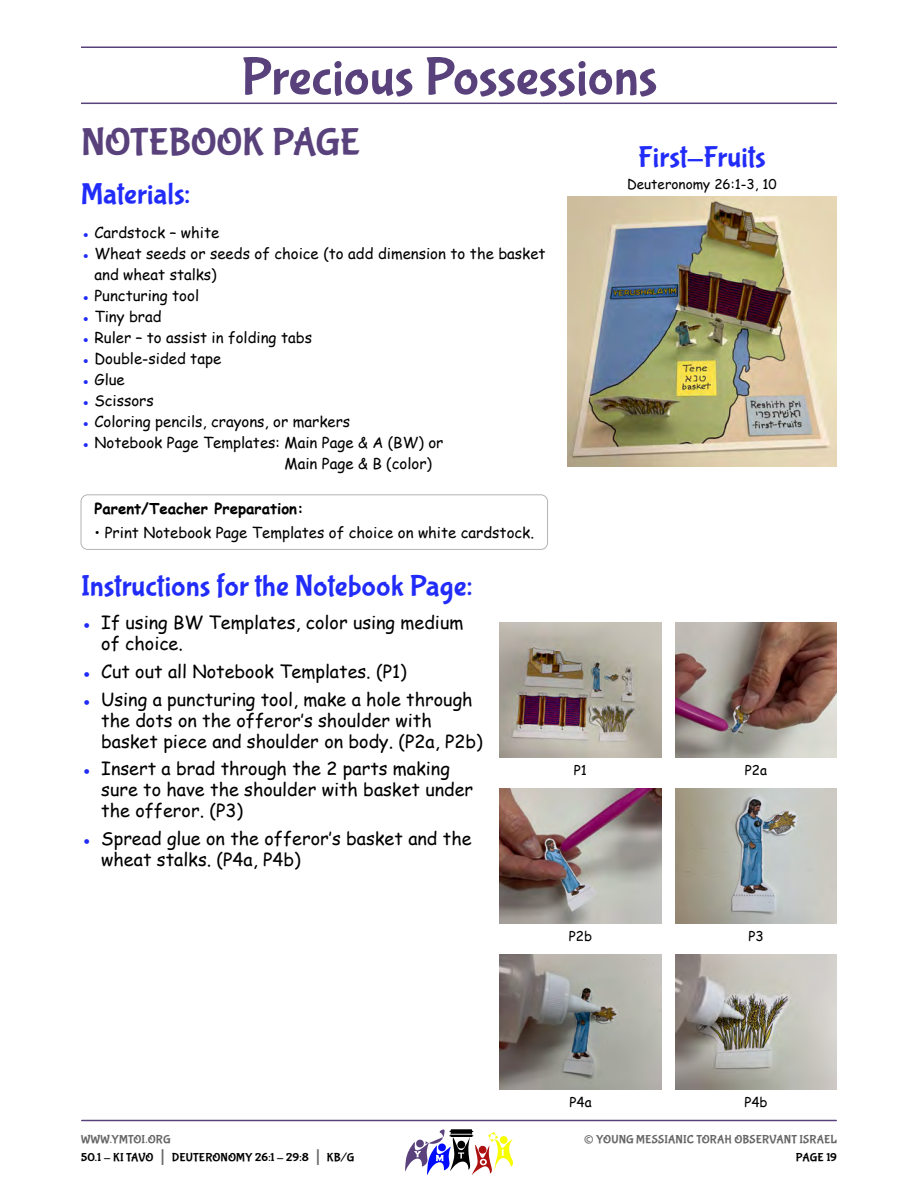
<style>
.page{position:relative;width:918px;height:1188px;background:#fff}
.page>*{position:absolute;margin:0;border:0;box-sizing:border-box;transform-origin:0 0}
.Section_Heading{font:54px "Bubblegum Sans";letter-spacing:-.005em;color:#59417c}
.Heading{font:39px "Bubblegum Sans";letter-spacing:-.005em;color:#59417c}
.Sub_Heading{font:30px "Bubblegum Sans";letter-spacing:.005em;color:#222cf9}
.Sub_Heading_Center_Cntd{font:30px "Bubblegum Sans";letter-spacing:.005em;color:#222cf9}
.t1{font:27px "Bubblegum Sans";color:#666}
.t2{font:18px/21px "Comic Sans MS";color:#000}
.Body_Text_-_Instructions_Text_Width{font:15px/21px "Comic Sans MS";color:#000}
.Body_Text_-_Instructions_Text_Width-2{font:700 15px "Comic Sans MS";color:#000}
.Body_Text_-_Caption{font:13.5px "Comic Sans MS";color:#000}
.t3{font:12px/18px "Bubblegum Sans";letter-spacing:.01em;color:#000}
.t4{font:12px "Bubblegum Sans";letter-spacing:.01em;color:#666}
.s1{color:#222cf9}
.s2{color:#666}
.s3{font-size:21px;color:#666}
</style>
<div class="page">
<hr style="left:82px;top:1120px;width:754px;height:1px;background:#59417c">
<svg style="left:405px;top:1129px;width:108px;height:46px"></svg>
<hr style="left:81px;top:103px;width:756px;height:1px;background:#59417c">
<hr style="left:81px;top:46px;width:756px;height:2px;background:#59417c">
<div style="left:81px;top:494px;width:467px;height:56px;border:1px solid #b3b3b3;border-radius:7px"></div>
<img style="left:567px;top:196px;width:270px;height:270px">
<img style="left:500px;top:622px;width:162px;height:135px">
<img style="left:675px;top:622px;width:162px;height:135px">
<img style="left:500px;top:954px;width:162px;height:135px">
<img style="left:675px;top:954px;width:162px;height:135px">
<img style="left:500px;top:788px;width:162px;height:135px">
<img style="left:675px;top:788px;width:162px;height:135px">
<p class="Section_Heading" style="left:241px;top:47px;width:418px">Precious Possessions</p>
<p class="Heading" style="left:81px;top:120px;width:281px">NOTEBOOK PAGE</p>
<p class="Sub_Heading" style="left:81px;top:177px;width:111px">Materials:</p>
<p class="Body_Text_-_Instructions_Text_Width" style="left:81px;top:221px;width:140px"><span class="s1">●</span> Cardstock – white</p>
<p class="Body_Text_-_Instructions_Text_Width" style="left:94px;top:242px;width:453px;text-indent:-14px"><span class="s1">●</span> Wheat seeds or seeds of choice (to add dimension to the basket and wheat stalks)</p>
<p class="Body_Text_-_Instructions_Text_Width" style="left:81px;top:284px;width:120px"><span class="s1">●</span> Puncturing tool</p>
<p class="Body_Text_-_Instructions_Text_Width" style="left:81px;top:305px;width:82px"><span class="s1">●</span> Tiny brad</p>
<p class="Body_Text_-_Instructions_Text_Width" style="left:81px;top:326px;width:233px"><span class="s1">●</span> Ruler – to assist in folding tabs</p>
<p class="Body_Text_-_Instructions_Text_Width" style="left:81px;top:347px;width:142px"><span class="s1">●</span> Double-sided tape</p>
<p class="Body_Text_-_Instructions_Text_Width" style="left:81px;top:368px;width:45px"><span class="s1">●</span> Glue</p>
<p class="Body_Text_-_Instructions_Text_Width" style="left:81px;top:389px;width:74px"><span class="s1">●</span> Scissors</p>
<p class="Body_Text_-_Instructions_Text_Width" style="left:81px;top:410px;width:271px"><span class="s1">●</span> Coloring pencils, crayons, or markers</p>
<p class="Body_Text_-_Instructions_Text_Width" style="left:284px;top:431px;width:160px;text-indent:-203px"><span class="s1">●</span> Notebook Page Templates: Main Page &amp; A (BW) or<br>Main Page &amp; B (color)</p>
<p class="Body_Text_-_Instructions_Text_Width-2" style="left:94px;top:497px;width:211px">Parent/Teacher Preparation:</p>
<p class="Body_Text_-_Instructions_Text_Width" style="left:94px;top:522px;width:441px">• Print Notebook Page Templates of choice on white cardstock.</p>
<p class="Sub_Heading" style="left:81px;top:569px;width:393px">Instructions for the Notebook Page:</p>
<p class="t2" style="left:101px;top:611px;width:364px;text-indent:-20px"><span class="s1">●</span> If using BW Templates, color using medium of choice.</p>
<p class="t2" style="left:81px;top:660px;width:327px"><span class="s1">●</span> Cut out all Notebook Templates. (P1)</p>
<p class="t2" style="left:101px;top:688px;width:383px;text-indent:-20px"><span class="s1">●</span> Using a puncturing tool, make a hole through the dots on the offeror’s shoulder with basket piece and shoulder on body. (P2a, P2b)</p>
<p class="t2" style="left:101px;top:758px;width:374px;text-indent:-20px"><span class="s1">●</span> Insert a brad through the 2 parts making sure to have the shoulder with basket under the offeror. (P3)</p>
<p class="t2" style="left:101px;top:827px;width:372px;text-indent:-20px"><span class="s1">●</span> Spread glue on the offeror’s basket and the wheat stalks. (P4a, P4b)</p>
<p class="Sub_Heading_Center_Cntd" style="left:638px;top:141px;width:129px">First-Fruits</p>
<p class="Body_Text_-_Caption" style="left:627px;top:175px;width:151px">Deuteronomy 26:1-3, 10</p>
<p class="Body_Text_-_Caption" style="left:574px;top:760px;width:15px">P1</p>
<p class="Body_Text_-_Caption" style="left:745px;top:760px;width:24px">P2a</p>
<p class="Body_Text_-_Caption" style="left:569px;top:926px;width:25px">P2b</p>
<p class="Body_Text_-_Caption" style="left:748px;top:926px;width:17px">P3</p>
<p class="t3" style="left:81px;top:1131px;width:275px"><span class="s2">WWW.YMTOI.ORG<br></span>50.1 - KI TAVO <span class="s3">|</span> DEUTERONOMY 26:1 - 29:8 <span class="s3">|</span> KB/G</p>
<p class="Body_Text_-_Caption" style="left:569px;top:1092px;width:24px">P4a</p>
<p class="Body_Text_-_Caption" style="left:744px;top:1092px;width:25px">P4b</p>
<h3 class="t1" style="left:584px;top:1124px;width:12px">©</h3>
<p class="t4" style="left:596px;top:1133px;width:242px">YOUNG MESSIANIC TORAH OBSERVANT ISRAEL</p>
<p class="t3" style="left:796px;top:1149px;width:43px">PAGE 19</p>
</div>
